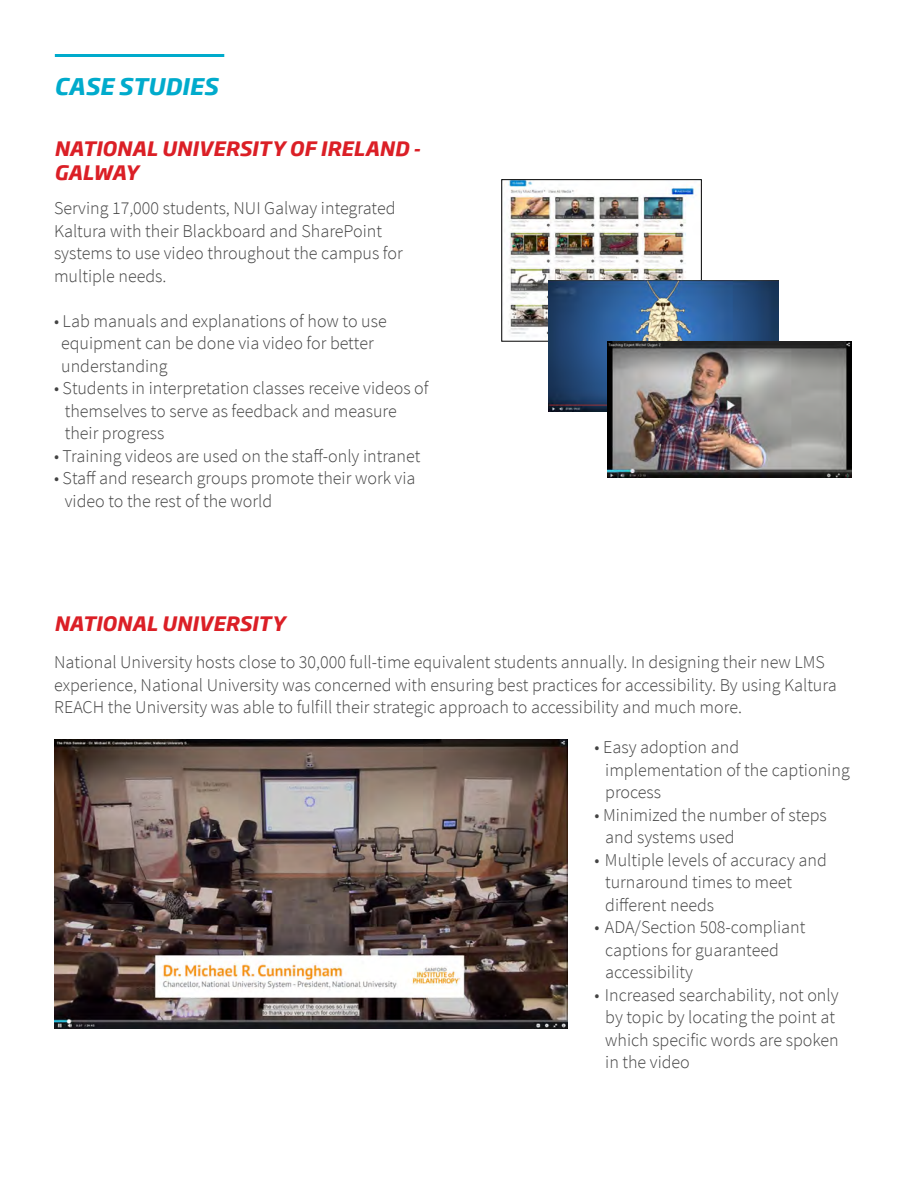
<style>
.page{position:relative;width:918px;height:1188px;background:#fff}
.page>*{position:absolute;margin:0;border:0;box-sizing:border-box;transform-origin:0 0}
.t1{font:italic 700 22.5px "Soho Gothic Pro";color:#00abcc}
.t2{font:italic 700 19.5px/24px "Soho Gothic Pro";color:#db1f26}
.t3{font:300 18px/22.5px "Source Sans Pro";color:#434343}
</style>
<div class="page">
<img style="left:504px;top:181px;width:196px;height:156px">
<div style="left:502px;top:179px;width:200px;height:162px;border:1px solid #000"></div>
<hr style="left:55px;top:54px;width:169px;height:3px;background:#00abcc">
<img style="left:548px;top:281px;width:231px;height:130px">
<img style="left:608px;top:341px;width:244px;height:137px">
<img style="left:54px;top:740px;width:513px;height:289px">
<p class="t1" style="left:54px;top:69px;width:165px">CASE STUDIES</p>
<p class="t2" style="left:54px;top:136px;width:368px">NATIONAL UNIVERSITY OF IRELAND -<br>GALWAY</p>
<p class="t3" style="left:54px;top:197px;width:350px">Serving 17,000 students, NUI Galway integrated Kaltura with their Blackboard and SharePoint systems to use video throughout the campus for multiple needs.</p>
<p class="t3" style="left:61px;top:310px;width:327px;text-indent:-7px">• Lab manuals and explanations of how to use equipment can be done via video for better understanding</p>
<p class="t3" style="left:65px;top:377px;width:365px;text-indent:-11px">• Students in interpretation classes receive videos of themselves to serve as feedback and measure their progress</p>
<p class="t3" style="left:54px;top:445px;width:368px">• Training videos are used on the staff-only intranet</p>
<p class="t3" style="left:65px;top:467px;width:352px;text-indent:-11px">• Staff and research groups promote their work via video to the rest of the world</p>
<p class="t2" style="left:54px;top:610px;width:233px">NATIONAL UNIVERSITY</p>
<p class="t3" style="left:54px;top:651px;width:784px">National University hosts close to 30,000 full-time equivalent students annually. In designing their new LMS experience, National University was concerned with ensuring best practices for accessibility. By using Kaltura<br>REACH the University was able to fulfill their strategic approach to accessibility and much more.</p>
<p class="t3" style="left:605px;top:736px;width:246px;text-indent:-11px">• Easy adoption and implementation of the captioning process</p>
<p class="t3" style="left:605px;top:804px;width:223px;text-indent:-11px">• Minimized the number of steps and systems used</p>
<p class="t3" style="left:605px;top:849px;width:223px;text-indent:-11px">• Multiple levels of accuracy and turnaround times to meet different needs</p>
<p class="t3" style="left:605px;top:916px;width:202px;text-indent:-11px">• ADA/Section 508-compliant captions for guaranteed accessibility</p>
<p class="t3" style="left:605px;top:984px;width:235px;text-indent:-11px">• Increased searchability, not only by topic by locating the point at which specific words are spoken in the video</p>
</div>
